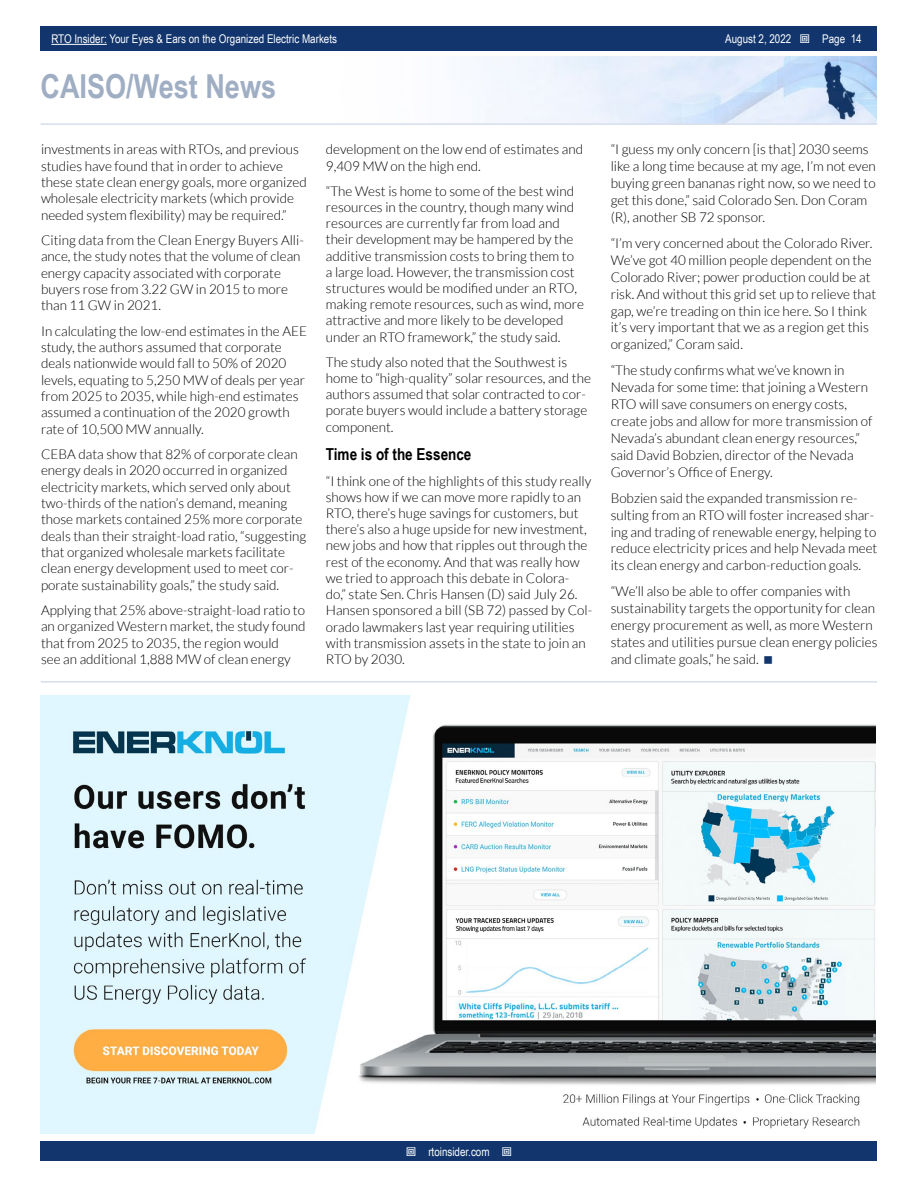
<style>
.page{position:relative;width:918px;height:1188px;background:#fff}
.page>*{position:absolute;margin:0;border:0;box-sizing:border-box;transform-origin:0 0}
.t1{font:700 33px "Arial Narrow";color:#a0aec4}
.t2{font:700 16.5px "Arial Narrow";color:#000}
.t3{font:300 13.5px/16.4px "Lato";color:#000}
.t4{font:12px "Arial Narrow";color:#fff}
</style>
<div class="page">
<div style="left:41px;top:1142px;width:836px;height:19px;background:#11356c"></div>
<div style="left:41px;top:27px;width:836px;height:24px;background:#11356c"></div>
<hr style="left:51px;top:44px;width:56px;height:1px;background:#fff">
<img style="left:474px;top:56px;width:403px;height:67px">
<hr style="left:40px;top:123px;width:837px;height:2px;background:#d6deec">
<img style="left:41px;top:695px;width:834px;height:439px">
<hr style="left:41px;top:681px;width:836px;height:2px;background:#d6deec">
<p class="t4" style="left:51px;top:30px;width:287px">RTO Insider: Your Eyes &amp; Ears on the Organized Electric Markets</p>
<p class="t4" style="left:725px;top:30px;width:68px">August 2, 2022</p>
<p class="t4" style="left:822px;top:30px;width:41px">Page 14</p>
<h1 class="t1" style="left:40px;top:61px;width:237px">CAISO/West News</h1>
<p class="t3" style="left:41px;top:141px;width:267px">investments in areas with RTOs, and previous studies have found that in order to achieve these state clean energy goals, more organized wholesale electricity markets (which provide needed system flexibility) may be required.”</p>
<p class="t3" style="left:41px;top:232px;width:264px">Citing data from the Clean Energy Buyers Alli&shy;ance, the study notes that the volume of clean energy capacity associated with corporate buyers rose from 3.22 GW in 2015 to more than 11 GW in 2021.</p>
<p class="t3" style="left:41px;top:323px;width:267px">In calculating the low-end estimates in the AEE study, the authors assumed that corporate deals nationwide would fall to 50% of 2020 levels, equating to 5,250 MW of deals per year from 2025 to 2035, while high-end estimates assumed a continuation of the 2020 growth rate of 10,500 MW annually.</p>
<p class="t3" style="left:41px;top:446px;width:267px">CEBA data show that 82% of corporate clean energy deals in 2020 occurred in organized electricity markets, which served only about two-thirds of the nation’s demand, meaning those markets contained 25% more corporate deals than their straight-load ratio, “suggesting that organized wholesale markets facilitate clean energy development used to meet cor&shy;porate sustainability goals,” the study said.</p>
<p class="t3" style="left:41px;top:602px;width:266px">Applying that 25% above-straight-load ratio to an organized Western market, the study found that from 2025 to 2035, the region would<br>see an additional 1,888 MW of clean energy</p>
<p class="t3" style="left:326px;top:141px;width:259px">development on the low end of estimates and<br>9,409 MW on the high end.</p>
<p class="t3" style="left:326px;top:183px;width:260px">“The West is home to some of the best wind resources in the country, though many wind resources are currently far from load and their development may be hampered by the additive transmission costs to bring them to a large load. However, the transmission cost structures would be modified under an RTO, making remote resources, such as wind, more attractive and more likely to be developed under an RTO framework,” the study said.</p>
<p class="t3" style="left:326px;top:354px;width:267px">The study also noted that the Southwest is home to “high-quality” solar resources, and the authors assumed that solar contracted to cor&shy;porate buyers would include a battery storage component.</p>
<p class="t2" style="left:326px;top:442px;width:147px">Time is of the Essence</p>
<p class="t3" style="left:326px;top:473px;width:268px">“I think one of the highlights of this study really shows how if we can move more rapidly to an RTO, there’s huge savings for customers, but there’s also a huge upside for new investment, new jobs and how that ripples out through the rest of the economy. And that was really how we tried to approach this debate in Colora&shy;do,” state Sen. Chris Hansen (D) said July 26.<br>Hansen sponsored a bill (SB 72) passed by Col&shy;orado lawmakers last year requiring utilities with transmission assets in the state to join an RTO by 2030.</p>
<p class="t3" style="left:611px;top:141px;width:267px;line-height:17px">“I guess my only concern [is that] 2030 seems like a long time because at my age, I’m not even buying green bananas right now, so we need to get this done,” said Colorado Sen. Don Coram (R), another SB 72 sponsor.</p>
<p class="t3" style="left:611px;top:235px;width:267px;line-height:17px">“I’m very concerned about the Colorado River.<br>We’ve got 40 million people dependent on the Colorado River; power production could be at risk. And without this grid set up to relieve that gap, we’re treading on thin ice here. So I think it’s very important that we as a region get this organized,” Coram said.</p>
<p class="t3" style="left:611px;top:362px;width:263px;line-height:17px">“The study confirms what we’ve known in Nevada for some time: that joining a Western RTO will save consumers on energy costs, create jobs and allow for more transmission of Nevada’s abundant clean energy resources,” said David Bobzien, director of the Nevada Governor’s Office of Energy.</p>
<p class="t3" style="left:611px;top:489px;width:268px;line-height:17px">Bobzien said the expanded transmission re&shy;sulting from an RTO will foster increased shar&shy;ing and trading of renewable energy, helping to reduce electricity prices and help Nevada meet its clean energy and carbon-reduction goals.</p>
<p class="t3" style="left:611px;top:583px;width:268px;line-height:17px">“We’ll also be able to offer companies with sustainability targets the opportunity for clean energy procurement as well, as more Western states and utilities pursue clean energy policies and climate goals,” he said.</p>
<p class="t4" style="left:428px;top:1143px;width:63px">rtoinsider.com</p>
</div>
